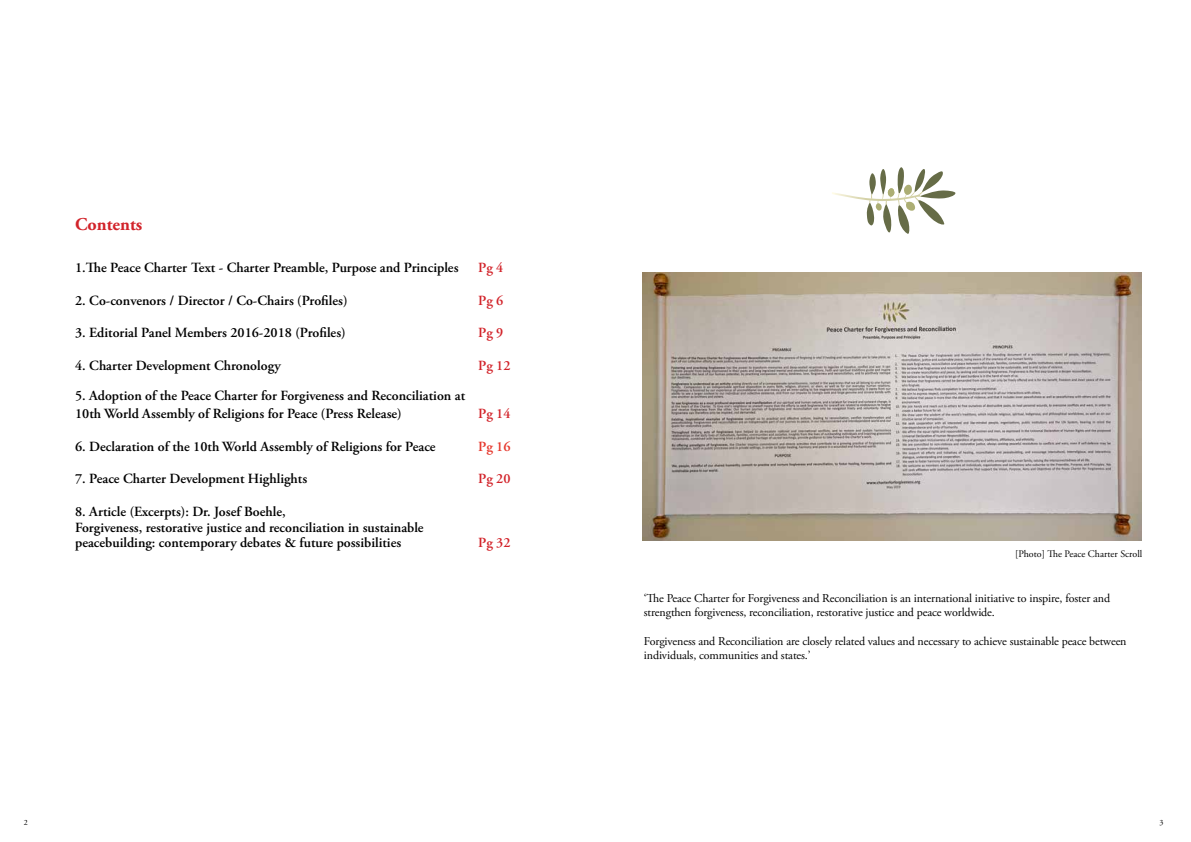
<style>
.page{position:relative;width:1191px;height:842px;background:#fff}
.page>*{position:absolute;margin:0;border:0;box-sizing:border-box;transform-origin:0 0}
.t1{font:700 18px "Adobe Garamond Pro";color:#d2232a}
.t2{font:600 14px/18.4px "Adobe Garamond Pro";color:#000}
.t3{font:600 14px "Adobe Garamond Pro";color:#d2232a}
.t4{font:600 14px "Adobe Garamond Pro";color:#e6372c}
.t5{font:12px/14.4px "Adobe Garamond Pro";letter-spacing:-.01em;color:#000}
.t6{font:10px "Adobe Garamond Pro";color:#000}
.t7{font:8px "Adobe Garamond Pro";color:#000}
</style>
<div class="page">
<img style="left:643px;top:272px;width:498px;height:268px">
<svg style="left:832px;top:167px;width:123px;height:67px"></svg>
<p class="t1" style="left:75px;top:214px;width:69px">Contents</p>
<p class="t2" style="left:75px;top:259px;width:385px">1.The Peace Charter Text - Charter Preamble, Purpose and Principles</p>
<p class="t3" style="left:478px;top:260px;width:27px">Pg 4</p>
<p class="t2" style="left:75px;top:291px;width:274px">2. Co-convenors / Director / Co-Chairs (Profiles)</p>
<p class="t3" style="left:478px;top:292px;width:27px">Pg 6</p>
<p class="t2" style="left:75px;top:324px;width:272px">3. Editorial Panel Members 2016-2018 (Profiles)</p>
<p class="t3" style="left:478px;top:325px;width:27px">Pg 9</p>
<p class="t2" style="left:75px;top:356px;width:207px">4. Charter Development Chronology</p>
<p class="t3" style="left:478px;top:357px;width:34px">Pg 12</p>
<p class="t2" style="left:75px;top:386px;width:391px">5. Adoption of the Peace Charter for Forgiveness and Reconciliation at<br>10th World Assembly of Religions for Peace (Press Release)</p>
<p class="t3" style="left:478px;top:406px;width:34px">Pg 14</p>
<p class="t2" style="left:75px;top:437px;width:362px">6. Declaration of the 10th World Assembly of Religions for Peace</p>
<p class="t4" style="left:478px;top:438px;width:34px">Pg 16</p>
<p class="t2" style="left:75px;top:470px;width:234px">7. Peace Charter Development Highlights</p>
<p class="t3" style="left:478px;top:471px;width:34px">Pg 20</p>
<p class="t2" style="left:75px;top:503px;width:350px;line-height:16.8px">8. Article (Excerpts): Dr. Josef Boehle,<br>Forgiveness, restorative justice and reconciliation in sustainable</p>
<p class="t2" style="left:75px;top:533px;width:328px">peacebuilding: contemporary debates &amp; future possibilities</p>
<p class="t3" style="left:478px;top:534px;width:34px">Pg 32</p>
<p class="t6" style="left:1015px;top:548px;width:129px">[Photo] The Peace Charter Scroll</p>
<p class="t5" style="left:644px;top:591px;width:468px">‘The Peace Charter for Forgiveness and Reconciliation is an international initiative to inspire, foster and strengthen forgiveness, reconciliation, restorative justice and peace worldwide.</p>
<p class="t5" style="left:644px;top:634px;width:484px">Forgiveness and Reconciliation are closely related values and necessary to achieve sustainable peace between individuals, communities and states.’</p>
<p class="t7" style="left:24px;top:818px;width:5px">2</p>
<p class="t7" style="left:1159px;top:818px;width:5px">3</p>
</div>
